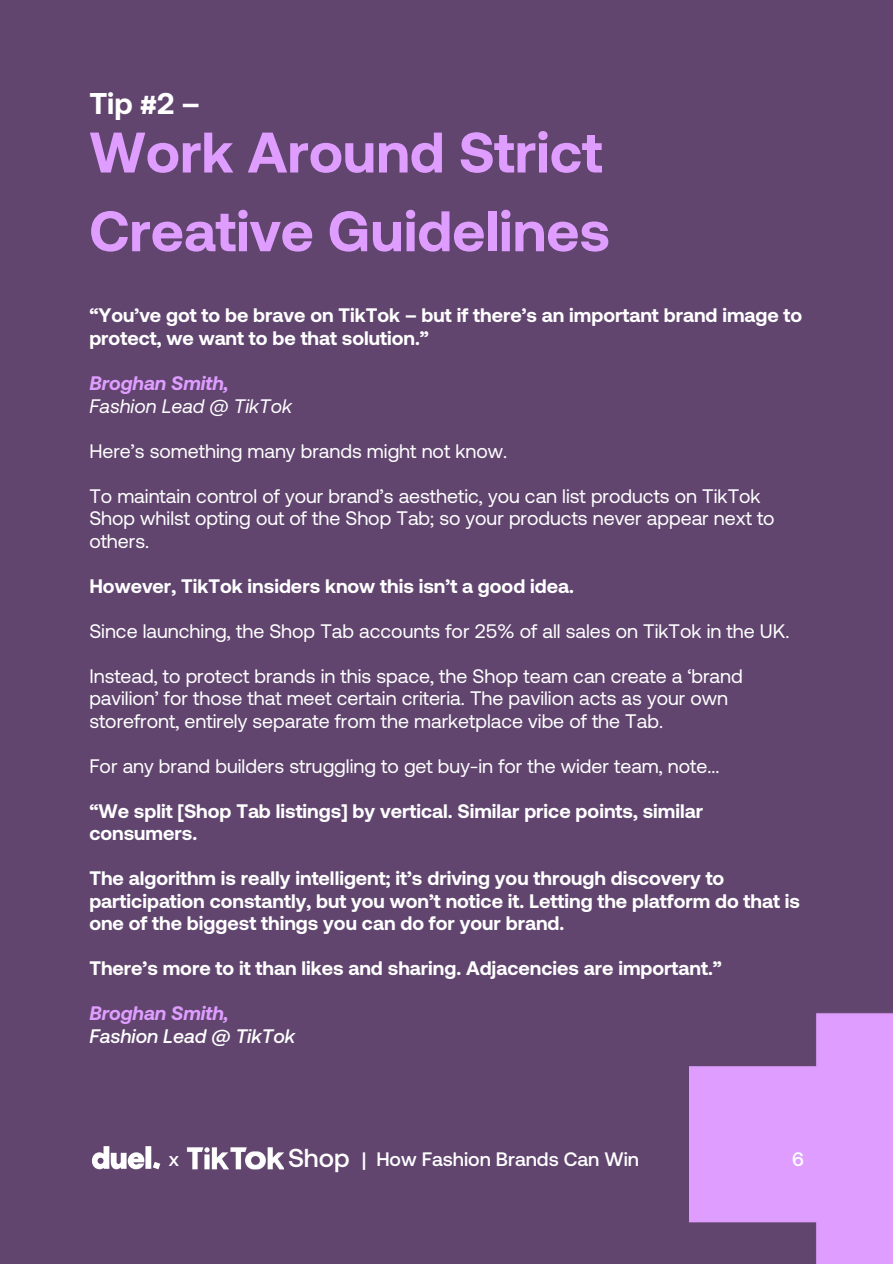
<style>
.page{position:relative;width:893px;height:1264px;background:#fff}
.page>*{position:absolute;margin:0;border:0;box-sizing:border-box;transform-origin:0 0}
.t1{font:700 57px/78.8px "Aeonik";color:#df9eff}
.t2{font:700 30px "Aeonik";color:#fff}
.t3{font:500 25.95px "Aeonik";color:#fff}
.t4{font:19.5px/22.5px "Aeonik";color:#fff}
.t5{font:700 19.5px/22.5px "Aeonik";color:#fff}
.t6{font:italic 19.5px/22.5px "Aeonik";color:#fff}
.t7{font:500 19.5px "Aeonik";color:#fff}
.t8{font:italic 500 19.5px "Aeonik";color:#fff}
.t9{font:italic 700 19.5px "Aeonik";color:#df9eff}
.s1{font-weight:700;color:#df9eff}
</style>
<div class="page">
<div style="left:0;top:0;width:892px;height:1263px;background:#61456f"></div>
<img style="left:689px;top:1013px;width:203px;height:250px">
<svg style="left:92px;top:1146px;width:68px;height:23px"></svg>
<img style="left:187px;top:1147px;width:97px;height:21px">
<h1 class="t2" style="left:89px;top:92px;width:112px">Tip #2 –</h1>
<h2 class="t1" style="left:89px;top:119px;width:522px">Work Around Strict<br>Creative Guidelines</h2>
<p class="t5" style="left:89px;top:306px;width:714px">“You’ve got to be brave on TikTok – but if there’s an important brand image to protect, we want to be that solution.”</p>
<p class="t6" style="left:89px;top:374px;width:204px"><span class="s1">Broghan Smith,<br></span>Fashion Lead @ TikTok</p>
<h4 class="t4" style="left:89px;top:441px;width:419px">Here’s something many brands might not know.</h4>
<h4 class="t4" style="left:89px;top:486px;width:686px">To maintain control of your brand’s aesthetic, you can list products on TikTok<br>Shop whilst opting out of the Shop Tab; so your products never appear next to others.</h4>
<h4 class="t5" style="left:89px;top:576px;width:486px">However, TikTok insiders know this isn’t a good idea.</h4>
<p class="t4" style="left:89px;top:621px;width:701px">Since launching, the Shop Tab accounts for 25% of all sales on TikTok in the UK.</p>
<p class="t4" style="left:89px;top:666px;width:655px">Instead, to protect brands in this space, the Shop team can create a ‘brand pavilion’ for those that meet certain criteria. The pavilion acts as your own storefront, entirely separate from the marketplace vibe of the Tab.</p>
<p class="t4" style="left:89px;top:756px;width:631px">For any brand builders struggling to get buy-in for the wider team, note...</p>
<p class="t5" style="left:89px;top:801px;width:615px">“We split [Shop Tab listings] by vertical. Similar price points, similar consumers.</p>
<p class="t5" style="left:89px;top:869px;width:712px">The algorithm is really intelligent; it’s driving you through discovery to participation constantly, but you won’t notice it. Letting the platform do that is one of the biggest things you can do for your brand.</p>
<p class="t5" style="left:89px;top:959px;width:634px">There’s more to it than likes and sharing. Adjacencies are important.”</p>
<h3 class="t9" style="left:89px;top:1005px;width:141px">Broghan Smith,</h3>
<p class="t8" style="left:89px;top:1028px;width:207px">Fashion Lead @ TikTok</p>
<h4 class="t7" style="left:169px;top:1151px;width:12px">x</h4>
<p class="t3" style="left:288px;top:1147px;width:63px">Shop</p>
<p class="t7" style="left:362px;top:1151px;width:279px">| How Fashion Brands Can Win</p>
<h4 class="t7" style="left:792px;top:1151px;width:13px">6</h4>
</div>
